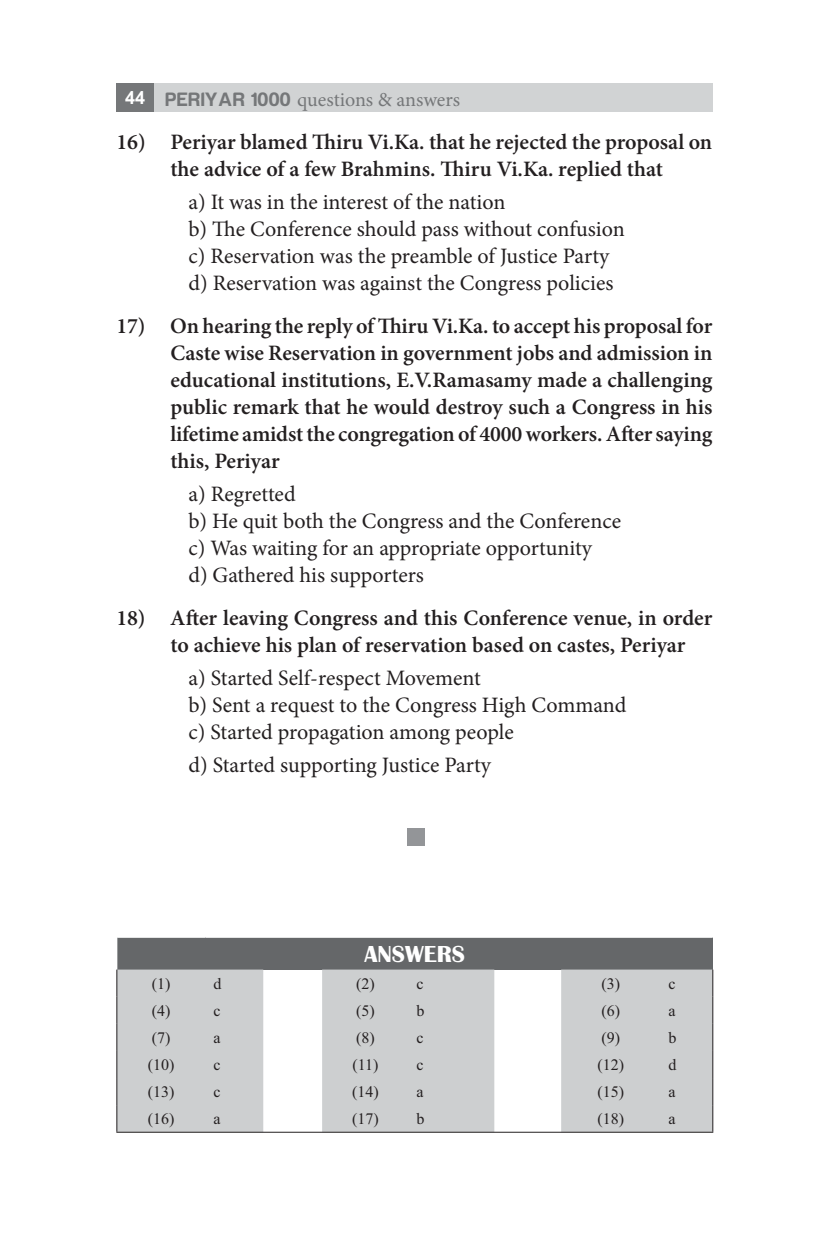
<style>
.page{position:relative;width:823px;height:1248px;background:#fff}
.page>*{position:absolute;margin:0;border:0;box-sizing:border-box;transform-origin:0 0}
.t1{font:700 24px "Britannic";color:#fff}
.t2{font:600 22px/27px "Minion Pro";color:#231f20;text-align:center}
.t3{font:22px/27px "Minion Pro";color:#231f20}
.t4{font:20px "Minion Pro";letter-spacing:-.005em;color:#757779}
.t5{font:16px "Times New Roman";color:#231f20}
.s1{font-family:"Arial";font-weight:700;font-size:18px;color:#fff}
.s2{font-family:"Harabara"}
</style>
<div class="page">
<div style="left:154px;top:84px;width:557px;height:28px;background:#d1d3d4"></div>
<div style="left:116px;top:84px;width:38px;height:28px;background:#757779"></div>
<div style="left:117px;top:937px;width:595px;height:32px;background:#656769"></div>
<svg style="left:204px;top:937px;width:509px;height:1px"></svg>
<svg style="left:116px;top:969px;width:597px;height:164px"></svg>
<div style="left:407px;top:828px;width:17px;height:17px;background:#939598"></div>
<p class="t4" style="left:125px;top:92px;width:336px"><span class="s1">44</span> <span class="s2">PERIYAR 1000</span> questions &amp; answers</p>
<p class="t2" style="left:116px;top:130px;width:597px">16) Periyar blamed Thiru Vi.Ka. that he rejected the proposal on the advice of a few Brahmins. Thiru Vi.Ka. replied that</p>
<p class="t3" style="left:188px;top:190px;width:437px">a) It was in the interest of the nation<br>b) The Conference should pass without confusion c) Reservation was the preamble of Justice Party d) Reservation was against the Congress policies</p>
<p class="t2" style="left:170px;top:314px;width:543px;text-align:justify;text-indent:-54px">17) On hearing the reply of Thiru Vi.Ka. to accept his proposal for Caste wise Reservation in government jobs and admission in educational institutions, E.V.Ramasamy made a challenging public remark that he would destroy such a Congress in his lifetime amidst the congregation of 4000 workers. After saying this, Periyar</p>
<p class="t3" style="left:188px;top:482px;width:434px">a) Regretted<br>b) He quit both the Congress and the Conference c) Was waiting for an appropriate opportunity<br>d) Gathered his supporters</p>
<p class="t2" style="left:170px;top:606px;width:543px;text-align:left;text-indent:-54px">18) After leaving Congress and this Conference venue, in order to achieve his plan of reservation based on castes, Periyar</p>
<p class="t3" style="left:188px;top:666px;width:439px">a) Started Self-respect Movement<br>b) Sent a request to the Congress High Command c) Started propagation among people</p>
<p class="t3" style="left:188px;top:753px;width:304px">d) Started supporting Justice Party</p>
<p class="t1" style="left:364px;top:939px;width:102px">ANSWERS</p>
<p class="t5" style="left:152px;top:977px;width:20px">(1)</p>
<p class="t5" style="left:213px;top:977px;width:9px">d</p>
<p class="t5" style="left:356px;top:977px;width:20px">(2)</p>
<p class="t5" style="left:416px;top:977px;width:9px">c</p>
<p class="t5" style="left:601px;top:977px;width:20px">(3)</p>
<p class="t5" style="left:668px;top:977px;width:9px">c</p>
<p class="t5" style="left:152px;top:1004px;width:20px">(4)</p>
<p class="t5" style="left:213px;top:1004px;width:9px">c</p>
<p class="t5" style="left:356px;top:1004px;width:20px">(5)</p>
<p class="t5" style="left:416px;top:1004px;width:9px">b</p>
<p class="t5" style="left:601px;top:1004px;width:20px">(6)</p>
<p class="t5" style="left:668px;top:1004px;width:9px">a</p>
<p class="t5" style="left:152px;top:1031px;width:20px">(7)</p>
<p class="t5" style="left:213px;top:1031px;width:9px">a</p>
<p class="t5" style="left:356px;top:1031px;width:20px">(8)</p>
<p class="t5" style="left:416px;top:1031px;width:9px">c</p>
<p class="t5" style="left:601px;top:1031px;width:20px">(9)</p>
<p class="t5" style="left:668px;top:1031px;width:9px">b</p>
<p class="t5" style="left:148px;top:1058px;width:28px">(10)</p>
<p class="t5" style="left:213px;top:1058px;width:9px">c</p>
<p class="t5" style="left:352px;top:1058px;width:73px">(11) c</p>
<p class="t5" style="left:597px;top:1058px;width:28px">(12)</p>
<p class="t5" style="left:668px;top:1058px;width:9px">d</p>
<p class="t5" style="left:148px;top:1085px;width:28px">(13)</p>
<p class="t5" style="left:213px;top:1085px;width:9px">c</p>
<p class="t5" style="left:352px;top:1085px;width:73px">(14) a</p>
<p class="t5" style="left:597px;top:1085px;width:28px">(15)</p>
<p class="t5" style="left:668px;top:1085px;width:9px">a</p>
<p class="t5" style="left:148px;top:1112px;width:28px">(16)</p>
<p class="t5" style="left:213px;top:1112px;width:9px">a</p>
<p class="t5" style="left:352px;top:1112px;width:74px">(17) b</p>
<p class="t5" style="left:597px;top:1112px;width:28px">(18)</p>
<p class="t5" style="left:668px;top:1112px;width:9px">a</p>
</div>
